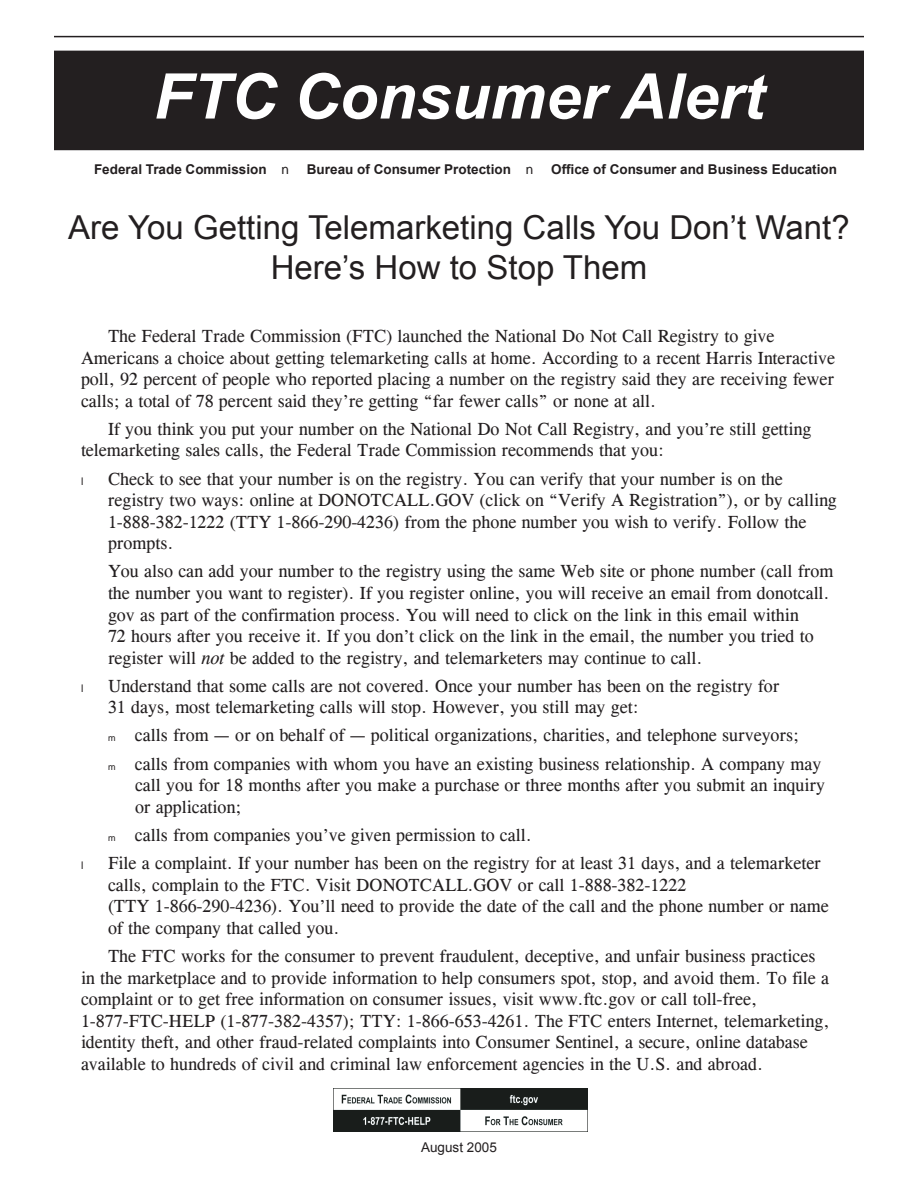
<style>
.page{position:relative;width:918px;height:1188px;background:#fff}
.page>*{position:absolute;margin:0;border:0;box-sizing:border-box;transform-origin:0 0}
.t1{font:italic 700 63px "Arial";color:#fff}
.t2{font:33px/39.6px "Arial";color:#231f20;text-align:center}
.t3{font:18px/21.6px "CG Times";color:#231f20}
.t4{font:700 13.5px "Arial";color:#231f20}
.t5{font:13.5px "Arial";color:#231f20}
.s1{font-style:italic}
</style>
<div class="page">
<div style="left:55px;top:51px;width:808px;height:98px;background:#231f20"></div>
<div style="left:54px;top:51px;width:810px;height:99px;border:2px solid #231f20"></div>
<hr style="left:54px;top:36px;width:810px;height:1px;background:#231f20">
<img style="left:334px;top:1089px;width:253px;height:42px">
<h1 class="t1" style="left:154px;top:54px;width:612px">FTC Consumer Alert</h1>
<p class="t4" style="left:94px;top:160px;width:418px">Federal Trade Commission ■ Bureau of Consumer Protection</p>
<p class="t4" style="left:551px;top:160px;width:287px">Office of Consumer and Business Education</p>
<h2 class="t2" style="left:68px;top:208px;width:783px">Are You Getting Telemarketing Calls You Don’t Want?<br>Here’s How to Stop Them</h2>
<p class="t3" style="left:81px;top:325px;width:755px;text-indent:27px">The Federal Trade Commission (FTC) launched the National Do Not Call Registry to give Americans a choice about getting telemarketing calls at home. According to a recent Harris Interactive poll, 92 percent of people who reported placing a number on the registry said they are receiving fewer calls; a total of 78 percent said they’re getting “far fewer calls” or none at all.</p>
<p class="t3" style="left:81px;top:418px;width:732px;text-indent:27px">If you think you put your number on the National Do Not Call Registry, and you’re still getting telemarketing sales calls, the Federal Trade Commission recommends that you:</p>
<p class="t3" style="left:108px;top:468px;width:730px">Check to see that your number is on the registry. You can verify that your number is on the registry two ways: online at DONOTCALL.GOV (click on “Verify A Registration”), or by calling 1-888-382-1222 (TTY 1-866-290-4236) from the phone number you wish to verify. Follow the prompts.</p>
<p class="t3" style="left:108px;top:561px;width:727px">You also can add your number to the registry using the same Web site or phone number (call from the number you want to register). If you register online, you will receive an email from donotcall. gov as part of the confirmation process. You will need to click on the link in this email within<br>72 hours after you receive it. If you don’t click on the link in the email, the number you tried to register will <span class="s1">not</span> be added to the registry, and telemarketers may continue to call.</p>
<p class="t3" style="left:108px;top:675px;width:673px">Understand that some calls are not covered. Once your number has been on the registry for<br>31 days, most telemarketing calls will stop. However, you still may get:</p>
<p class="t3" style="left:135px;top:721px;width:688px;line-height:28px">calls from — or on behalf of — political organizations, charities, and telephone surveyors; calls from companies with whom you have an existing business relationship. A company may</p>
<p class="t3" style="left:135px;top:774px;width:692px">call you for 18 months after you make a purchase or three months after you submit an inquiry or application;</p>
<p class="t3" style="left:108px;top:821px;width:714px;line-height:28px;text-indent:27px">calls from companies you’ve given permission to call.<br>File a complaint. If your number has been on the registry for at least 31 days, and a telemarketer</p>
<p class="t3" style="left:108px;top:874px;width:722px">calls, complain to the FTC. Visit DONOTCALL.GOV or call 1-888-382-1222<br>(TTY 1-866-290-4236). You’ll need to provide the date of the call and the phone number or name of the company that called you.</p>
<p class="t3" style="left:81px;top:945px;width:750px;text-indent:27px">The FTC works for the consumer to prevent fraudulent, deceptive, and unfair business practices in the marketplace and to provide information to help consumers spot, stop, and avoid them. To file a complaint or to get free information on consumer issues, visit www.ftc.gov or call toll-free, 1-877-FTC-HELP (1-877-382-4357); TTY: 1-866-653-4261. The FTC enters Internet, telemarketing, identity theft, and other fraud-related complaints into Consumer Sentinel, a secure, online database available to hundreds of civil and criminal law enforcement agencies in the U.S. and abroad.</p>
<p class="t5" style="left:421px;top:1139px;width:77px">August 2005</p>
</div>
